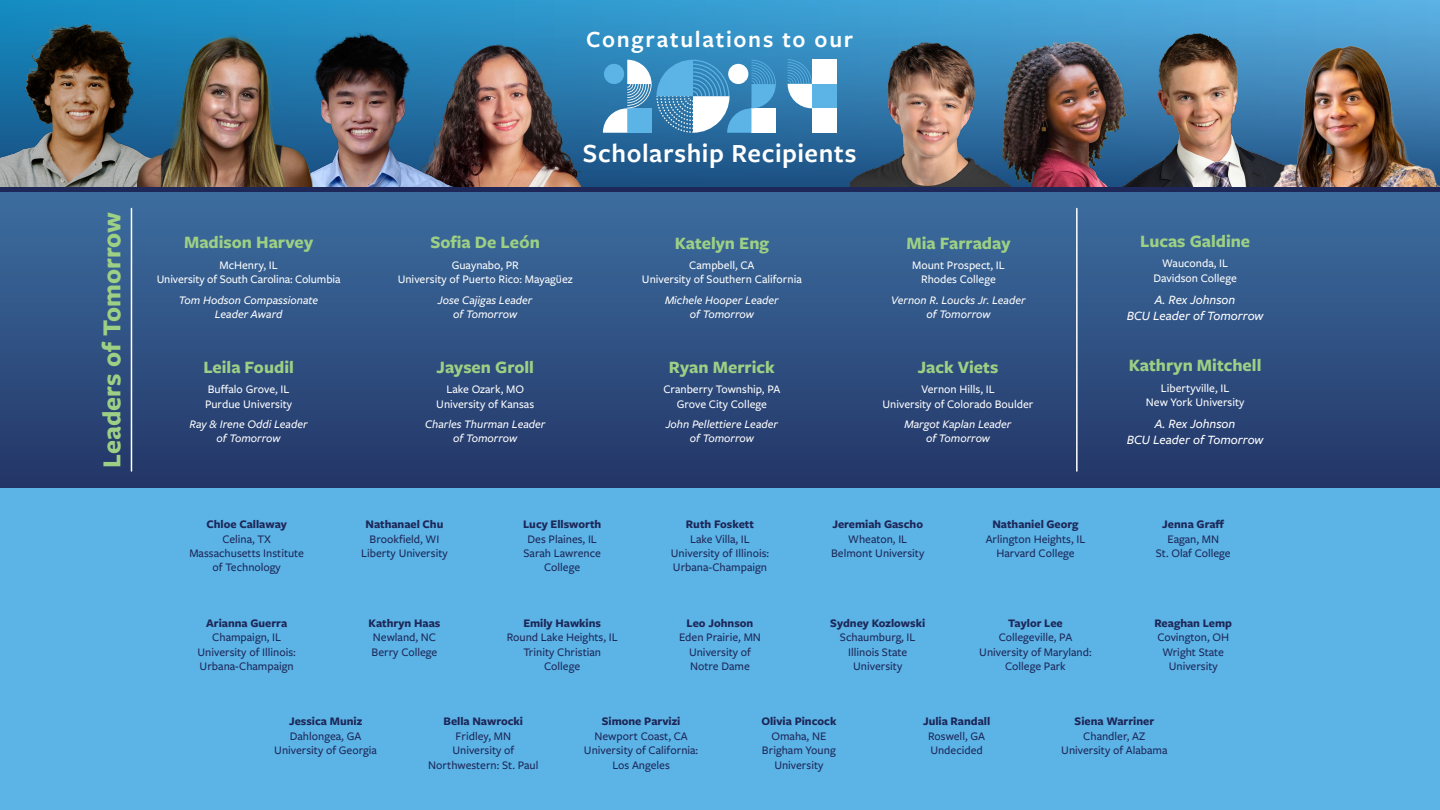
<style>
.page{position:relative;width:1440px;height:810px;background:#fff}
.page>*{position:absolute;margin:0;border:0;box-sizing:border-box;transform-origin:0 0}
.t1{font:600 27.15px "Freight Sans Pro";letter-spacing:.02em;color:#fff}
.t2{font:700 27px "Freight Sans Pro";color:#9dd084}
.t3{font:600 24px "Freight Sans Pro";letter-spacing:.07em;color:#fff}
.t4{font:700 18px "Freight Sans Pro";color:#9dd084}
.t5{font:italic 500 13.2px/15.9px "Freight Sans Pro";color:#fff;text-align:center}
.t6{font:500 12px/14.4px "Freight Sans Pro";color:#1d2758;text-align:center}
.t7{font:500 12px/14.4px "Freight Sans Pro";color:#fff;text-align:center}
.t8{font:700 12px "Freight Sans Pro";color:#1d2758}
.t9{font:italic 500 12px/14.4px "Freight Sans Pro";color:#fff;text-align:center}
</style>
<div class="page">
<div style="left:0;top:192px;width:1440px;height:618px;background:#5cb3e6"></div>
<svg style="left:0;top:0;width:1439px;height:188px;background:#3288bc"></svg>
<div style="left:0;top:192px;width:1439px;height:296px;background:linear-gradient(to bottom,#3d6ea0,#233667)"></div>
<div style="left:812px;top:59px;width:25px;height:25px;background:#fff"></div>
<div style="left:812px;top:84px;width:24px;height:24px;background:#5cb3e6"></div>
<div style="left:812px;top:108px;width:24px;height:25px;background:#fff"></div>
<svg style="left:603px;top:60px;width:173px;height:73px"></svg>
<div style="left:728px;top:64px;width:20px;height:20px;background:#fff;border-radius:50%"></div>
<svg style="left:788px;top:59px;width:24px;height:49px"></svg>
<img style="left:0;top:10px;width:166px;height:178px">
<img style="left:850px;top:22px;width:139px;height:166px">
<img style="left:460px;top:21px;width:126px;height:167px">
<img style="left:1155px;top:21px;width:161px;height:167px">
<img style="left:315px;top:21px;width:145px;height:167px">
<img style="left:989px;top:21px;width:166px;height:167px">
<img style="left:137px;top:21px;width:178px;height:167px">
<img style="left:1265px;top:42px;width:174px;height:146px">
<hr style="left:0;top:188px;width:1440px;height:4px;background:#1d2758">
<hr style="left:131px;top:208px;width:1px;height:263px;background:#fff">
<hr style="left:1076px;top:208px;width:2px;height:263px;background:#fff">
<h2 class="t2" style="left:93px;top:468px;width:257px;rotate:-90deg">Leaders of Tomorrow</h2>
<h3 class="t3" style="left:586px;top:23px;width:269px">Congratulations to our</h3>
<h3 class="t4" style="left:184px;top:230px;width:131px">Madison Harvey</h3>
<p class="t7" style="left:157px;top:257px;width:185px">McHenry, IL<br>University of South Carolina: Columbia</p>
<p class="t9" style="left:179px;top:292px;width:141px">Tom Hodson Compassionate<br>Leader Award</p>
<h3 class="t4" style="left:203px;top:355px;width:92px">Leila Foudil</h3>
<p class="t7" style="left:205px;top:382px;width:89px;text-align:left">Buffalo Grove, IL<br>Purdue University</p>
<p class="t9" style="left:189px;top:417px;width:120px">Ray &amp; Irene Oddi Leader of Tomorrow</p>
<h1 class="t1" style="left:583px;top:135px;width:275px">Scholarship Recipients</h1>
<h3 class="t4" style="left:430px;top:230px;width:111px">Sofia De LeÓn</h3>
<p class="t7" style="left:398px;top:257px;width:177px">Guaynabo, PR<br>University of Puerto Rico: MayagÜez</p>
<p class="t9" style="left:438px;top:292px;width:96px">Jose Cajigas Leader of Tomorrow</p>
<h3 class="t4" style="left:437px;top:355px;width:99px">Jaysen Groll</h3>
<p class="t7" style="left:436px;top:382px;width:99px">Lake Ozark, MO<br>University of Kansas</p>
<p class="t9" style="left:425px;top:417px;width:122px">Charles Thurman Leader of Tomorrow</p>
<h3 class="t4" style="left:675px;top:230px;width:96px">Katelyn Eng</h3>
<p class="t7" style="left:642px;top:257px;width:161px">Campbell, CA<br>University of Southern California</p>
<p class="t9" style="left:665px;top:292px;width:115px">Michele Hooper Leader of Tomorrow</p>
<h3 class="t4" style="left:669px;top:355px;width:108px">Ryan Merrick</h3>
<p class="t7" style="left:663px;top:382px;width:118px">Cranberry Township, PA<br>Grove City College</p>
<p class="t9" style="left:666px;top:417px;width:114px">John Pellettiere Leader of Tomorrow</p>
<h3 class="t4" style="left:906px;top:230px;width:106px">Mia Farraday</h3>
<p class="t7" style="left:912px;top:257px;width:94px">Mount Prospect, IL<br>Rhodes College</p>
<p class="t9" style="left:891px;top:292px;width:136px">Vernon R. Loucks Jr. Leader of Tomorrow</p>
<h3 class="t4" style="left:918px;top:355px;width:82px">Jack Viets</h3>
<p class="t7" style="left:883px;top:382px;width:152px">Vernon Hills, IL<br>University of Colorado Boulder</p>
<p class="t9" style="left:904px;top:417px;width:109px">Margot Kaplan Leader of Tomorrow</p>
<p class="t8" style="left:206px;top:516px;width:82px">Chloe Callaway</p>
<p class="t6" style="left:189px;top:531px;width:116px">Celina, TX<br>Massachusetts Institute of Technology</p>
<p class="t8" style="left:206px;top:615px;width:82px">Arianna Guerra</p>
<p class="t6" style="left:198px;top:630px;width:100px">Champaign, IL<br>University of Illinois:<br>Urbana-Champaign</p>
<p class="t8" style="left:366px;top:516px;width:79px">Nathanael Chu</p>
<p class="t6" style="left:361px;top:531px;width:88px">Brookfield, WI<br>Liberty University</p>
<p class="t8" style="left:369px;top:615px;width:73px">Kathryn Haas</p>
<p class="t6" style="left:372px;top:630px;width:67px;text-align:left">Newland, NC<br>Berry College</p>
<p class="t8" style="left:523px;top:516px;width:80px">Lucy Ellsworth</p>
<p class="t6" style="left:524px;top:531px;width:79px">Des Plaines, IL<br>Sarah Lawrence<br>College</p>
<p class="t8" style="left:523px;top:615px;width:79px">Emily Hawkins</p>
<p class="t6" style="left:507px;top:630px;width:112px">Round Lake Heights, IL<br>Trinity Christian<br>College</p>
<p class="t8" style="left:686px;top:516px;width:70px">Ruth Foskett</p>
<p class="t6" style="left:671px;top:531px;width:100px">Lake Villa, IL<br>University of Illinois:<br>Urbana-Champaign</p>
<p class="t8" style="left:687px;top:615px;width:68px">Leo Johnson</p>
<p class="t6" style="left:679px;top:630px;width:83px">Eden Prairie, MN<br>University of<br>Notre Dame</p>
<p class="t8" style="left:832px;top:516px;width:92px">Jeremiah Gascho</p>
<p class="t6" style="left:831px;top:531px;width:95px">Wheaton, IL<br>Belmont University</p>
<p class="t8" style="left:830px;top:615px;width:96px">Sydney Kozlowski</p>
<p class="t6" style="left:840px;top:630px;width:77px">Schaumburg, IL<br>Illinois State<br>University</p>
<p class="t8" style="left:992px;top:516px;width:88px">Nathaniel Georg</p>
<p class="t6" style="left:986px;top:531px;width:101px">Arlington Heights, IL<br>Harvard College</p>
<p class="t8" style="left:1008px;top:615px;width:56px">Taylor Lee</p>
<p class="t6" style="left:979px;top:630px;width:114px">Collegeville, PA<br>University of Maryland:<br>College Park</p>
<h3 class="t4" style="left:1140px;top:229px;width:112px">Lucas Galdine</h3>
<p class="t7" style="left:1153px;top:256px;width:85px">Wauconda, IL<br>Davidson College</p>
<p class="t5" style="left:1127px;top:291px;width:138px">A. Rex Johnson<br>BCU Leader of Tomorrow</p>
<h3 class="t4" style="left:1129px;top:353px;width:134px">Kathryn Mitchell</h3>
<p class="t7" style="left:1146px;top:380px;width:100px">Libertyville, IL<br>New York University</p>
<p class="t5" style="left:1127px;top:415px;width:138px">A. Rex Johnson<br>BCU Leader of Tomorrow</p>
<p class="t8" style="left:1162px;top:516px;width:64px">Jenna Graff</p>
<p class="t6" style="left:1156px;top:531px;width:76px">Eagan, MN<br>St. Olaf College</p>
<p class="t8" style="left:1154px;top:615px;width:79px">Reaghan Lemp</p>
<p class="t6" style="left:1157px;top:630px;width:73px">Covington, OH<br>Wright State<br>University</p>
<p class="t8" style="left:289px;top:713px;width:75px">Jessica Muniz</p>
<p class="t6" style="left:274px;top:728px;width:104px">Dahlongea, GA<br>University of Georgia</p>
<p class="t8" style="left:444px;top:713px;width:81px">Bella Nawrocki</p>
<p class="t6" style="left:428px;top:728px;width:112px">Fridley, MN<br>University of<br>Northwestern: St. Paul</p>
<p class="t8" style="left:602px;top:713px;width:80px">Simone Parvizi</p>
<p class="t6" style="left:584px;top:728px;width:116px">Newport Coast, CA<br>University of California:<br>Los Angeles</p>
<p class="t8" style="left:761px;top:713px;width:77px">Olivia Pincock</p>
<p class="t6" style="left:762px;top:728px;width:75px">Omaha, NE<br>Brigham Young<br>University</p>
<p class="t8" style="left:923px;top:713px;width:69px">Julia Randall</p>
<p class="t6" style="left:928px;top:728px;width:58px;text-align:left">Roswell, GA<br>Undecided</p>
<p class="t8" style="left:1075px;top:713px;width:81px">Siena Warriner</p>
<p class="t6" style="left:1061px;top:728px;width:108px">Chandler, AZ<br>University of Alabama</p>
</div>
